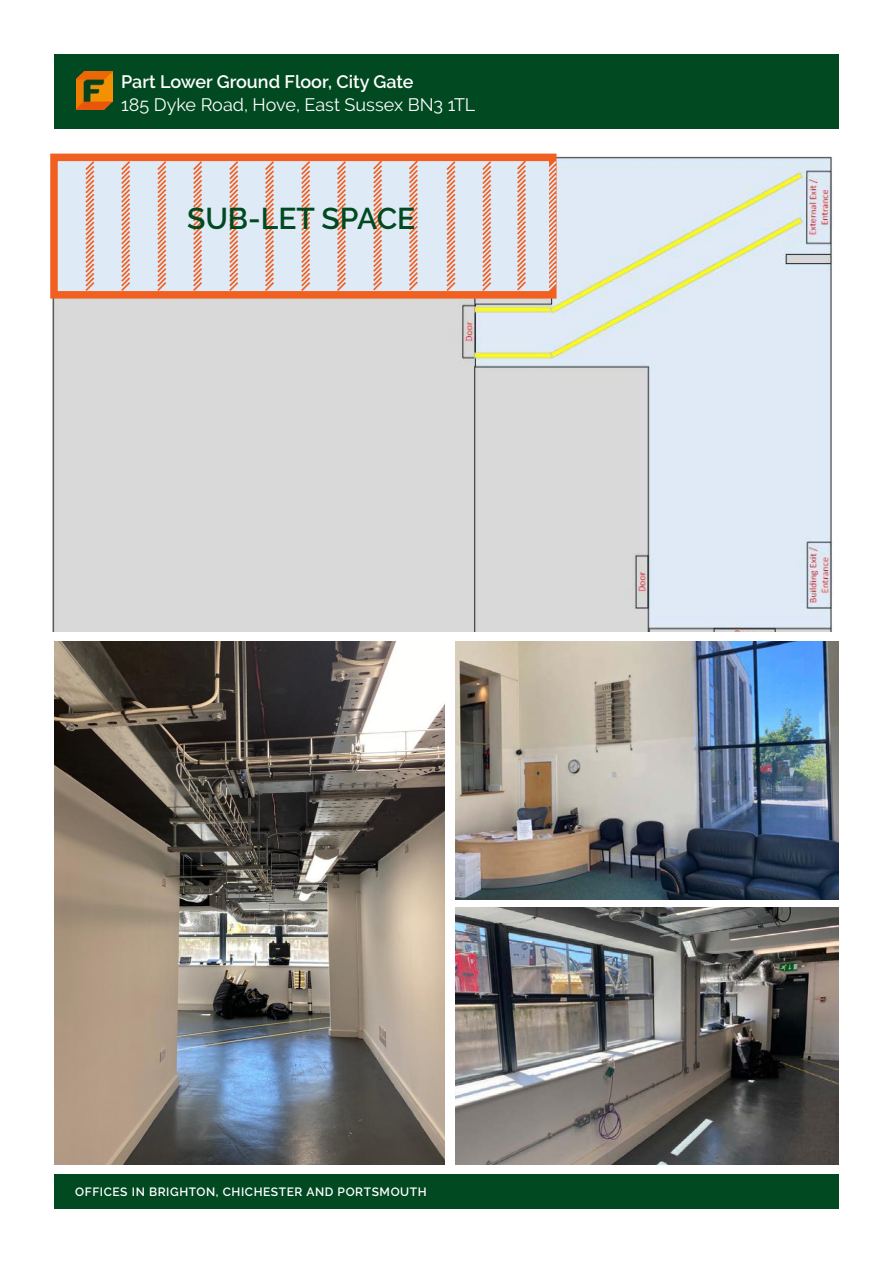
<style>
.page{position:relative;width:893px;height:1263px;background:#fff}
.page>*{position:absolute;margin:0;border:0;box-sizing:border-box;transform-origin:0 0}
.t1{font:600 30px "Raleway";color:#004921}
.t2{font:18px "Raleway";color:#fff}
.t3{font:600 18px "Raleway";color:#fff}
.t4{font:600 12px "Raleway";letter-spacing:.05em;color:#fff}
</style>
<div class="page">
<div style="left:54px;top:54px;width:785px;height:75px;background:#004921"></div>
<img style="left:77px;top:71px;width:35px;height:39px">
<div style="left:54px;top:1175px;width:785px;height:34px;background:#004921"></div>
<img style="left:52px;top:157px;width:782px;height:474px">
<img style="left:54px;top:642px;width:390px;height:523px">
<img style="left:455px;top:642px;width:384px;height:258px">
<img style="left:455px;top:907px;width:384px;height:258px">
<div style="left:50px;top:154px;width:507px;height:145px;background:#deeaf6;border:8px solid #f26021"></div>
<svg style="left:546px;top:159px;width:12px;height:134px"></svg>
<svg style="left:84px;top:159px;width:12px;height:134px"></svg>
<svg style="left:119px;top:159px;width:13px;height:134px"></svg>
<svg style="left:156px;top:159px;width:12px;height:134px"></svg>
<svg style="left:191px;top:159px;width:13px;height:134px"></svg>
<svg style="left:227px;top:159px;width:13px;height:134px"></svg>
<svg style="left:263px;top:159px;width:13px;height:134px"></svg>
<svg style="left:299px;top:159px;width:13px;height:134px"></svg>
<svg style="left:335px;top:159px;width:13px;height:134px"></svg>
<svg style="left:371px;top:159px;width:13px;height:133px"></svg>
<svg style="left:407px;top:159px;width:13px;height:133px"></svg>
<svg style="left:445px;top:159px;width:12px;height:134px"></svg>
<svg style="left:480px;top:159px;width:13px;height:134px"></svg>
<svg style="left:515px;top:159px;width:13px;height:133px"></svg>
<p class="t3" style="left:121px;top:71px;width:294px">Part Lower Ground Floor, City Gate</p>
<p class="t2" style="left:121px;top:94px;width:356px">185 Dyke Road, Hove, East Sussex BN3 1TL</p>
<p class="t1" style="left:187px;top:201px;width:230px">SUB-LET SPACE</p>
<p class="t4" style="left:75px;top:1185px;width:353px">OFFICES IN BRIGHTON, CHICHESTER AND PORTSMOUTH</p>
</div>
